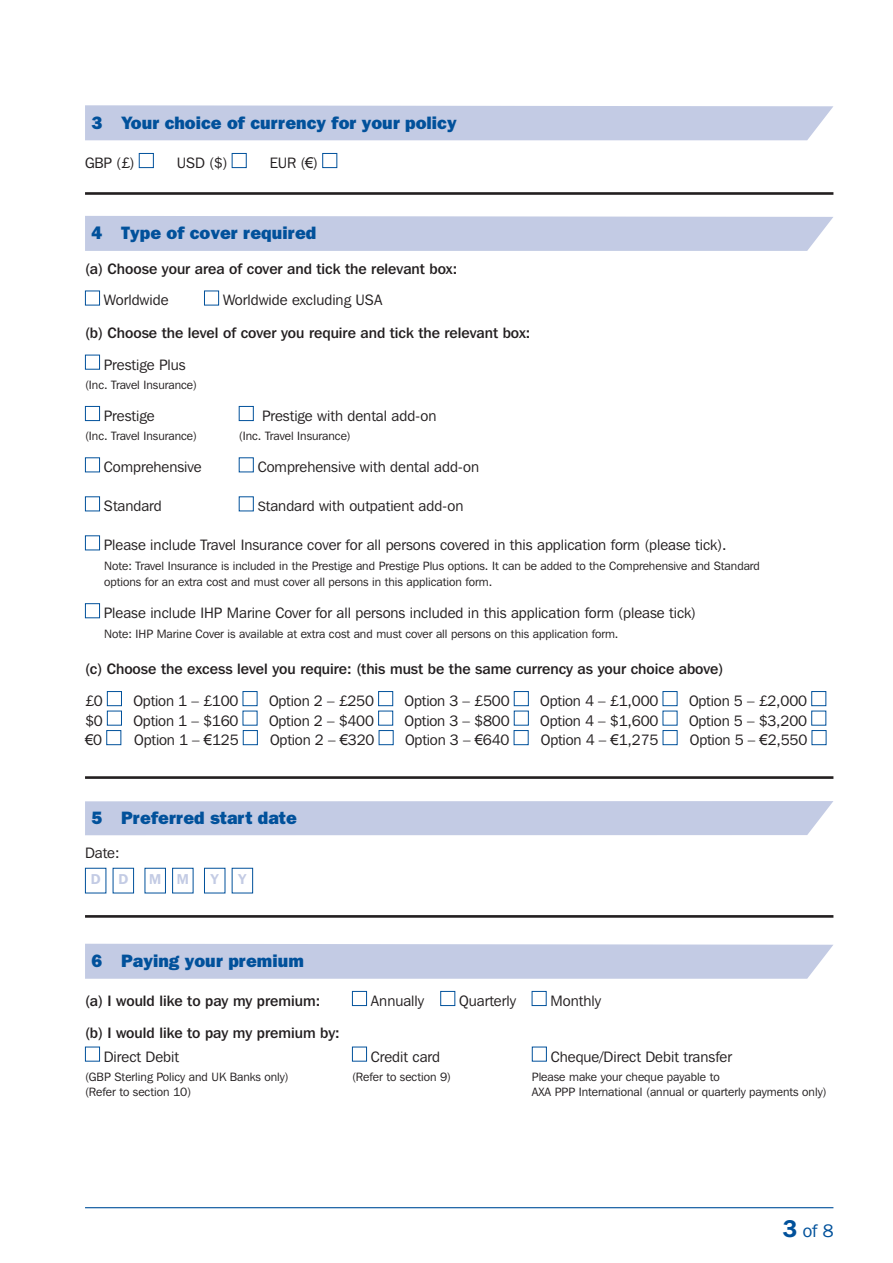
<style>
.page{position:relative;width:893px;height:1263px;background:#fff}
.page>*{position:absolute;margin:0;border:0;box-sizing:border-box;transform-origin:0 0}
.t1{font:800 18px "Franklin Gothic";color:#01519b}
.t2{font:18px "Franklin Gothic IT Cby BT";color:#01519b}
.t3{font:15px "Franklin Gothic IT Cby BT";color:#231f20}
.t4{font:500 15px "Franklin Gothic IT Cby BT";color:#231f20}
.t5{font:15px "Arial";color:#231f20}
.t6{font:600 14.25px "Franklin Gothic IT Cby BT";color:#c3cbe4}
.t7{font:12px/16.5px "Franklin Gothic IT Cby BT";color:#231f20}
.s1{font-family:"Arial"}
.s2{font-size:13.5px}
.s3{font-family:"Franklin Gothic IT Cby BT"}
.s4{font-weight:600;font-size:24px}
</style>
<div class="page">
<div style="left:85px;top:216px;width:748px;height:35px;background:#c3cbe4"></div>
<hr style="left:85px;top:1207px;width:748px;height:1px;background:#01519b">
<div style="left:85px;top:868px;width:21px;height:25px;border:1px solid #01519b"></div>
<div style="left:113px;top:868px;width:21px;height:25px;border:1px solid #01519b"></div>
<div style="left:145px;top:868px;width:21px;height:25px;border:1px solid #01519b"></div>
<div style="left:172px;top:868px;width:21px;height:25px;border:1px solid #01519b"></div>
<div style="left:204px;top:868px;width:21px;height:25px;border:1px solid #01519b"></div>
<div style="left:232px;top:868px;width:21px;height:25px;border:1px solid #01519b"></div>
<hr style="left:85px;top:776px;width:748px;height:3px;background:#231f20">
<hr style="left:85px;top:192px;width:748px;height:3px;background:#231f20">
<hr style="left:85px;top:915px;width:748px;height:3px;background:#231f20">
<div style="left:85px;top:801px;width:748px;height:34px;background:#c3cbe4"></div>
<div style="left:239px;top:496px;width:15px;height:15px;border:1px solid #01519b"></div>
<div style="left:239px;top:457px;width:15px;height:15px;border:1px solid #01519b"></div>
<div style="left:85px;top:496px;width:15px;height:15px;border:1px solid #01519b"></div>
<div style="left:85px;top:457px;width:15px;height:15px;border:1px solid #01519b"></div>
<div style="left:239px;top:406px;width:15px;height:15px;border:1px solid #01519b"></div>
<div style="left:812px;top:730px;width:14px;height:15px;border:1px solid #01519b"></div>
<div style="left:663px;top:730px;width:14px;height:15px;border:1px solid #01519b"></div>
<div style="left:514px;top:730px;width:15px;height:15px;border:1px solid #01519b"></div>
<div style="left:379px;top:730px;width:15px;height:15px;border:1px solid #01519b"></div>
<div style="left:243px;top:730px;width:15px;height:15px;border:1px solid #01519b"></div>
<div style="left:106px;top:730px;width:15px;height:15px;border:1px solid #01519b"></div>
<div style="left:811px;top:711px;width:15px;height:14px;border:1px solid #01519b"></div>
<div style="left:514px;top:711px;width:15px;height:14px;border:1px solid #01519b"></div>
<div style="left:378px;top:711px;width:15px;height:14px;border:1px solid #01519b"></div>
<div style="left:107px;top:711px;width:15px;height:14px;border:1px solid #01519b"></div>
<div style="left:811px;top:691px;width:15px;height:15px;border:1px solid #01519b"></div>
<div style="left:663px;top:691px;width:14px;height:15px;border:1px solid #01519b"></div>
<div style="left:514px;top:691px;width:15px;height:15px;border:1px solid #01519b"></div>
<div style="left:378px;top:691px;width:15px;height:15px;border:1px solid #01519b"></div>
<div style="left:243px;top:691px;width:14px;height:15px;border:1px solid #01519b"></div>
<div style="left:107px;top:691px;width:15px;height:15px;border:1px solid #01519b"></div>
<div style="left:85px;top:355px;width:15px;height:15px;border:1px solid #01519b"></div>
<div style="left:85px;top:603px;width:15px;height:15px;border:1px solid #01519b"></div>
<div style="left:85px;top:535px;width:15px;height:15px;border:1px solid #01519b"></div>
<div style="left:85px;top:406px;width:15px;height:15px;border:1px solid #01519b"></div>
<div style="left:204px;top:291px;width:15px;height:14px;border:1px solid #01519b"></div>
<div style="left:85px;top:291px;width:15px;height:14px;border:1px solid #01519b"></div>
<div style="left:85px;top:944px;width:748px;height:35px;background:#c3cbe4"></div>
<div style="left:532px;top:991px;width:15px;height:15px;border:1px solid #01519b"></div>
<div style="left:85px;top:1047px;width:15px;height:14px;border:1px solid #01519b"></div>
<div style="left:532px;top:1047px;width:15px;height:14px;border:1px solid #01519b"></div>
<div style="left:352px;top:1047px;width:15px;height:14px;border:1px solid #01519b"></div>
<div style="left:440px;top:991px;width:15px;height:15px;border:1px solid #01519b"></div>
<div style="left:352px;top:991px;width:15px;height:15px;border:1px solid #01519b"></div>
<div style="left:85px;top:105px;width:748px;height:35px;background:#c3cbe4"></div>
<div style="left:322px;top:153px;width:15px;height:15px;border:1px solid #01519b"></div>
<div style="left:232px;top:153px;width:15px;height:15px;border:1px solid #01519b"></div>
<div style="left:139px;top:153px;width:15px;height:15px;border:1px solid #01519b"></div>
<p class="t1" style="left:91px;top:113px;width:367px">3 Your choice of currency for your policy</p>
<p class="t3" style="left:85px;top:158px;width:51px">GBP (£)</p>
<p class="t3" style="left:177px;top:158px;width:52px">USD ($)</p>
<p class="t3" style="left:270px;top:158px;width:50px">EUR (<span class="s1">€</span>)</p>
<p class="t1" style="left:91px;top:223px;width:226px">4 Type of cover required</p>
<p class="t4" style="left:85px;top:263px;width:374px">(a) Choose your area of cover and tick the relevant box:</p>
<p class="t3" style="left:104px;top:295px;width:66px">Worldwide</p>
<p class="t3" style="left:223px;top:295px;width:161px">Worldwide excluding USA</p>
<p class="t4" style="left:85px;top:327px;width:447px">(b) Choose the level of cover you require and tick the relevant box:</p>
<p class="t3" style="left:104px;top:359px;width:83px">Prestige Plus</p>
<p class="t7" style="left:85px;top:378px;width:114px">(Inc. Travel Insurance)</p>
<p class="t3" style="left:104px;top:410px;width:52px">Prestige</p>
<p class="t3" style="left:262px;top:410px;width:176px">Prestige with dental add-on</p>
<p class="t7" style="left:85px;top:429px;width:114px">(Inc. Travel Insurance)</p>
<p class="t7" style="left:239px;top:429px;width:114px">(Inc. Travel Insurance)</p>
<p class="t3" style="left:104px;top:462px;width:99px">Comprehensive</p>
<p class="t3" style="left:258px;top:462px;width:223px">Comprehensive with dental add-on</p>
<p class="t3" style="left:104px;top:501px;width:59px">Standard</p>
<p class="t3" style="left:258px;top:501px;width:207px"><span class="s2">S</span>tandard with outpatient add-on</p>
<p class="t3" style="left:104px;top:540px;width:624px">Please include Travel Insurance cover for all persons covered in this application form (please tick).</p>
<p class="t7" style="left:104px;top:558px;width:657px">Note: Travel Insurance is included in the Prestige and Prestige Plus options. It can be added to the Comprehensive and Standard options for an extra cost and must cover all persons in this application form.</p>
<p class="t3" style="left:104px;top:608px;width:594px">Please include IHP Marine Cover for all persons included in this application form (please tick)</p>
<p class="t7" style="left:104px;top:626px;width:516px">Note: IHP Marine Cover is available at extra cost and must cover all persons on this application form.</p>
<p class="t4" style="left:85px;top:664px;width:640px">(c) Choose the excess level you require: (this must be the same currency as your choice above)</p>
<p class="t3" style="left:85px;top:696px;width:19px">£0</p>
<p class="t3" style="left:133px;top:696px;width:107px">Option 1 – £100</p>
<p class="t3" style="left:269px;top:696px;width:107px">Option 2 – £250</p>
<p class="t3" style="left:405px;top:696px;width:107px">Option 3 – £500</p>
<p class="t3" style="left:540px;top:696px;width:120px">Option 4 – £1,000</p>
<p class="t3" style="left:689px;top:696px;width:120px">Option 5 – £2,000</p>
<p class="t3" style="left:85px;top:715px;width:19px">$0</p>
<p class="t3" style="left:133px;top:715px;width:107px">Option 1 – $160</p>
<p class="t3" style="left:269px;top:715px;width:107px">Option 2 – $400</p>
<p class="t3" style="left:405px;top:715px;width:107px">Option 3 – $800</p>
<p class="t3" style="left:540px;top:715px;width:120px">Option 4 – $1,600</p>
<p class="t3" style="left:689px;top:715px;width:120px">Option 5 – $3,200</p>
<p class="t5" style="left:85px;top:731px;width:19px">€<span class="s3">0</span></p>
<p class="t3" style="left:134px;top:735px;width:106px">Option 1 – <span class="s1">€</span>125</p>
<p class="t3" style="left:270px;top:735px;width:106px">Option 2 – <span class="s1">€</span>320</p>
<p class="t3" style="left:405px;top:735px;width:106px">Option 3 – <span class="s1">€</span>640</p>
<p class="t3" style="left:541px;top:735px;width:119px">Option 4 – <span class="s1">€</span>1,275</p>
<p class="t3" style="left:690px;top:735px;width:119px">Option 5 – <span class="s1">€</span>2,550</p>
<p class="t1" style="left:91px;top:807px;width:207px">5 Preferred start date</p>
<p class="t3" style="left:85px;top:848px;width:36px">Date:</p>
<p class="t6" style="left:91px;top:874px;width:11px">D</p>
<p class="t6" style="left:118px;top:874px;width:11px">D</p>
<p class="t6" style="left:149px;top:874px;width:41px">M M</p>
<p class="t6" style="left:211px;top:874px;width:9px">Y</p>
<p class="t6" style="left:239px;top:874px;width:9px">Y</p>
<p class="t1" style="left:91px;top:950px;width:214px">6 Paying your premium</p>
<p class="t4" style="left:85px;top:995px;width:237px">(a) I would like to pay my premium:</p>
<p class="t3" style="left:371px;top:995px;width:55px">Annually</p>
<p class="t3" style="left:459px;top:995px;width:58px">Quarterly</p>
<p class="t3" style="left:551px;top:995px;width:52px">Monthly</p>
<p class="t4" style="left:85px;top:1027px;width:256px">(b) I would like to pay my premium by:</p>
<p class="t3" style="left:104px;top:1051px;width:77px">Direct Debit</p>
<p class="t3" style="left:371px;top:1051px;width:71px">Credit card</p>
<p class="t3" style="left:551px;top:1051px;width:183px">Cheque/Direct Debit transfer</p>
<p class="t7" style="left:85px;top:1070px;width:205px">(GBP Sterling Policy and UK Banks only)</p>
<p class="t7" style="left:352px;top:1070px;width:101px">(Refer to section 9)</p>
<p class="t7" style="left:532px;top:1070px;width:189px">Please make your cheque payable to</p>
<p class="t7" style="left:85px;top:1085px;width:108px">(Refer to section 10)</p>
<p class="t7" style="left:532px;top:1085px;width:296px">AXA PPP International (annual or quarterly payments only)</p>
<p class="t2" style="left:783px;top:1224px;width:52px"><span class="s4">3</span> of 8</p>
</div>
